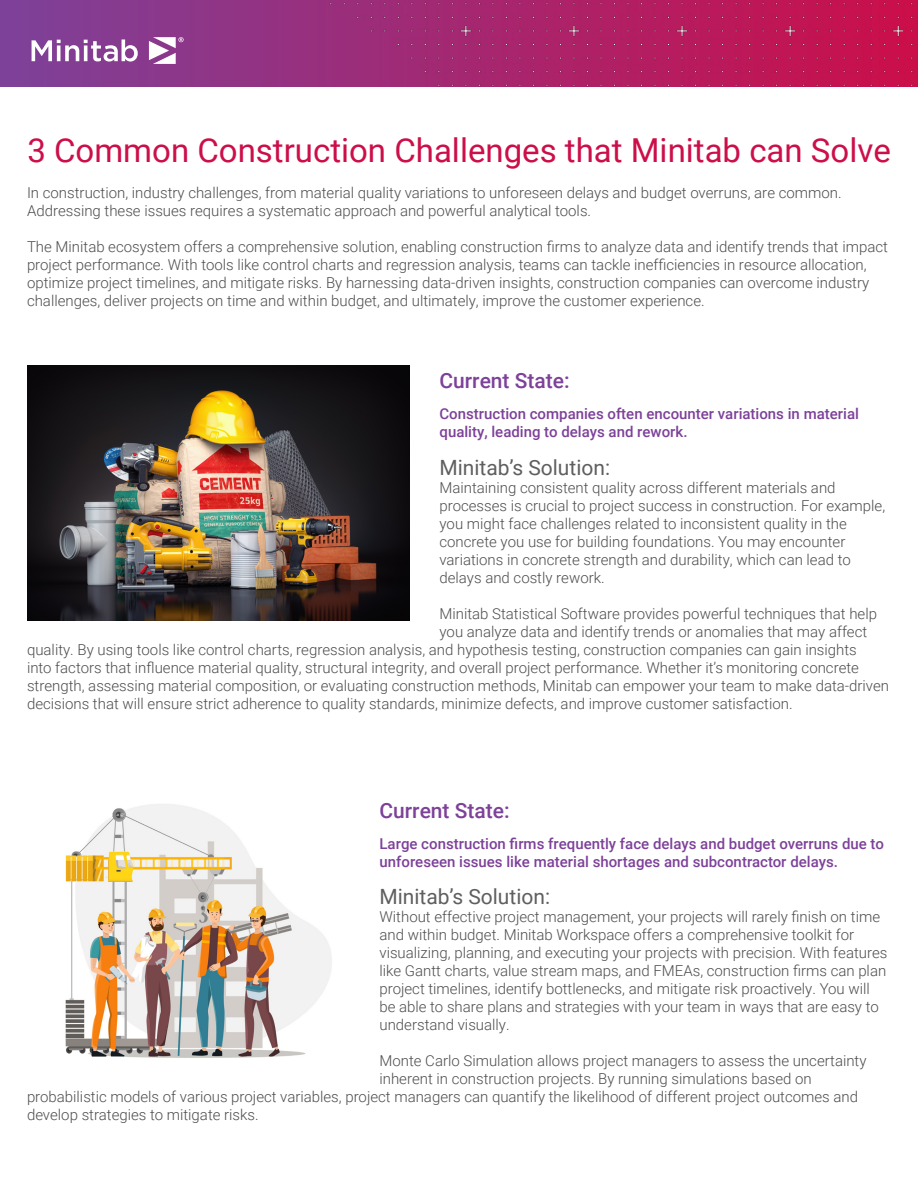
<style>
.page{position:relative;width:918px;height:1188px;background:#fff}
.page>*{position:absolute;margin:0;border:0;box-sizing:border-box;transform-origin:0 0}
.t1{font:33px "Roboto";color:#cc0e49}
.t2{font:21px "Roboto";color:#605e60}
.t3{font:500 21px "Roboto";color:#7d4199}
.t4{font:300 15px/18px "Roboto";color:#4d4d4f}
.t5{font:500 15px/18px "Roboto";color:#7d4199}
</style>
<div class="page">
<svg style="left:0;top:0;width:324px;height:86px;background:#8b378a"></svg>
<svg style="left:149px;top:37px;width:35px;height:27px"></svg>
<svg style="left:32px;top:39px;width:106px;height:23px"></svg>
<img style="left:324px;top:0;width:594px;height:86px">
<img style="left:27px;top:366px;width:383px;height:255px">
<img style="left:65px;top:804px;width:267px;height:254px">
<h1 class="t1" style="left:27px;top:128px;width:865px">3 Common Construction Challenges that Minitab can Solve</h1>
<p class="t4" style="left:27px;top:184px;width:816px">In construction, industry challenges, from material quality variations to unforeseen delays and budget overruns, are common.<br>Addressing these issues requires a systematic approach and powerful analytical tools.</p>
<p class="t4" style="left:27px;top:238px;width:862px">The Minitab ecosystem offers a comprehensive solution, enabling construction firms to analyze data and identify trends that impact project performance. With tools like control charts and regression analysis, teams can tackle inefficiencies in resource allocation, optimize project timelines, and mitigate risks. By harnessing data-driven insights, construction companies can overcome industry challenges, deliver projects on time and within budget, and ultimately, improve the customer experience.</p>
<h2 class="t3" style="left:440px;top:366px;width:132px">Current State:</h2>
<p class="t5" style="left:440px;top:404px;width:421px">Construction companies often encounter variations in material quality, leading to delays and rework.</p>
<h2 class="t2" style="left:440px;top:452px;width:172px">Minitab’s Solution:</h2>
<p class="t4" style="left:440px;top:478px;width:447px">Maintaining consistent quality across different materials and processes is crucial to project success in construction. For example, you might face challenges related to inconsistent quality in the concrete you use for building foundations. You may encounter variations in concrete strength and durability, which can lead to delays and costly rework.</p>
<p class="t4" style="left:440px;top:604px;width:439px">Minitab Statistical Software provides powerful techniques that help</p>
<p class="t4" style="left:440px;top:622px;width:429px">you analyze data and identify trends or anomalies that may affect</p>
<p class="t4" style="left:27px;top:640px;width:831px">quality. By using tools like control charts, regression analysis, and hypothesis testing, construction companies can gain insights</p>
<p class="t4" style="left:27px;top:658px;width:834px">into factors that influence material quality, structural integrity, and overall project performance. Whether it’s monitoring concrete</p>
<p class="t4" style="left:27px;top:676px;width:864px">strength, assessing material composition, or evaluating construction methods, Minitab can empower your team to make data-driven</p>
<p class="t4" style="left:27px;top:694px;width:767px">decisions that will ensure strict adherence to quality standards, minimize defects, and improve customer satisfaction.</p>
<h2 class="t3" style="left:380px;top:796px;width:132px">Current State:</h2>
<p class="t5" style="left:380px;top:834px;width:506px">Large construction firms frequently face delays and budget overruns due to unforeseen issues like material shortages and subcontractor delays.</p>
<h2 class="t2" style="left:380px;top:882px;width:172px">Minitab’s Solution:</h2>
<p class="t4" style="left:380px;top:908px;width:510px">Without effective project management, your projects will rarely finish on time and within budget. Minitab Workspace offers a comprehensive toolkit for visualizing, planning, and executing your projects with precision. With features like Gantt charts, value stream maps, and FMEAs, construction firms can plan project timelines, identify bottlenecks, and mitigate risk proactively. You will be able to share plans and strategies with your team in ways that are easy to understand visually.</p>
<p class="t4" style="left:380px;top:1052px;width:489px">Monte Carlo Simulation allows project managers to assess the uncertainty</p>
<p class="t4" style="left:380px;top:1070px;width:434px">inherent in construction projects. By running simulations based on</p>
<p class="t4" style="left:27px;top:1088px;width:833px">probabilistic models of various project variables, project managers can quantify the likelihood of different project outcomes and</p>
<p class="t4" style="left:27px;top:1106px;width:233px">develop strategies to mitigate risks.</p>
</div>
